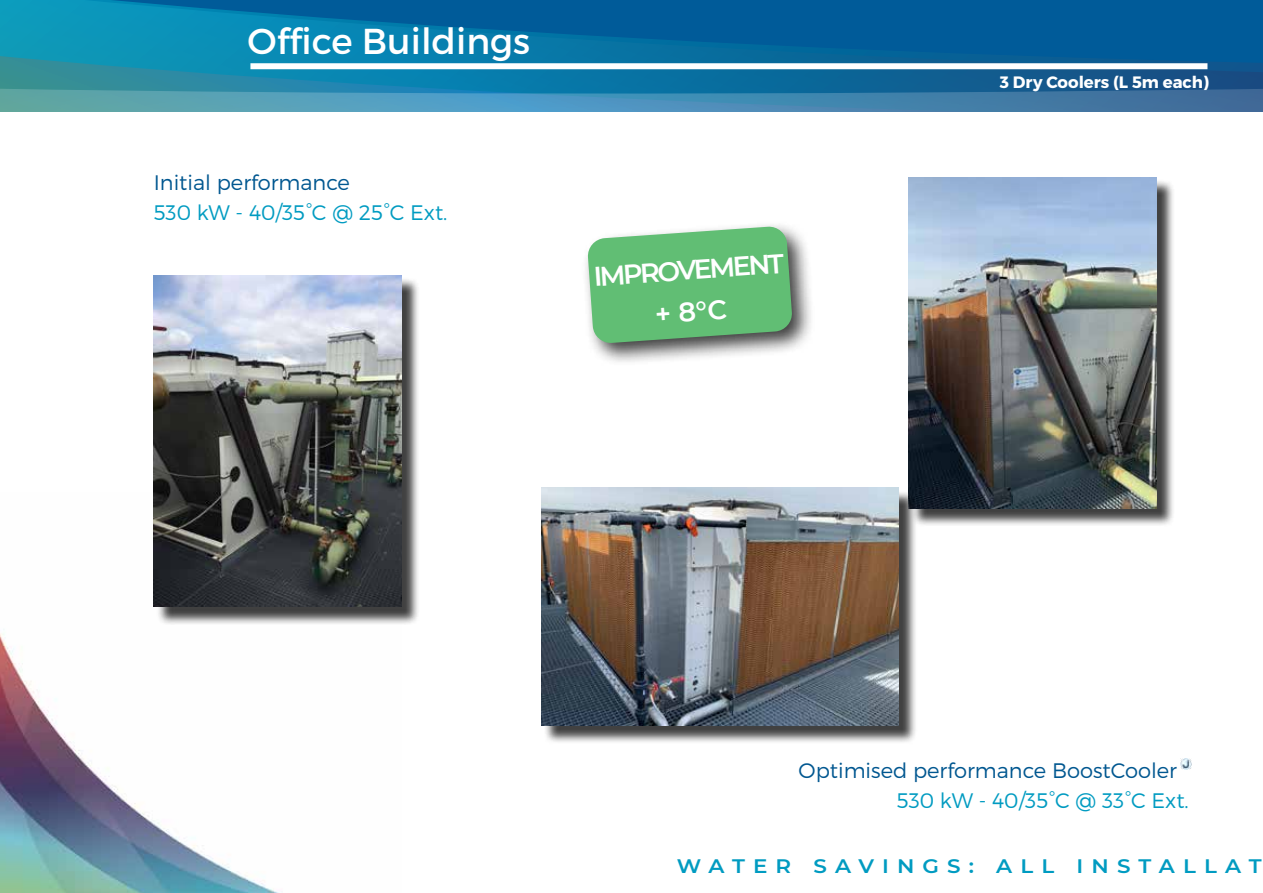
<style>
.page{position:relative;width:1263px;height:893px;background:#fff}
.page>*{position:absolute;margin:0;border:0;box-sizing:border-box;transform-origin:0 0}
.t1{font:36px "Montserrat";color:#fff}
.t2{font:600 27px/42px "Montserrat";color:#fff;text-align:center}
.t3{font:300 21px "Montserrat";color:#005790}
.t4{font:300 21px "Montserrat";color:#009bc1}
.t5{font:600 19.5px "Montserrat";letter-spacing:.38em;color:#009bc1;scale:1.1 1}
.t6{font:700 16.5px "Montserrat";color:#fff}
</style>
<div class="page">
<div style="left:911px;top:179px;width:264px;height:348px;background:#000;opacity:.75"></div>
<img style="left:909px;top:177px;width:247px;height:332px">
<div style="left:156px;top:278px;width:264px;height:347px;background:#000;opacity:.75"></div>
<img style="left:154px;top:275px;width:247px;height:218px">
<img style="left:0;top:493px;width:401px;height:400px">
<div style="left:581px;top:220px;width:234px;height:146px;background:#000;opacity:.75"></div>
<svg style="left:587px;top:226px;width:205px;height:118px;background:#6dbd7d"></svg>
<svg style="left:0;top:0;width:1263px;height:48px;background:#026ba2"></svg>
<svg style="left:0;top:48px;width:1263px;height:64px;background:#257da5"></svg>
<div style="left:544px;top:490px;width:373px;height:254px;background:#000;opacity:.75"></div>
<img style="left:541px;top:488px;width:357px;height:237px">
<div style="left:250px;top:63px;width:957px;height:6px;background:#fff"></div>
<svg style="left:1180px;top:758px;width:11px;height:11px"></svg>
<h1 class="t1" style="left:248px;top:19px;width:284px">Office Buildings</h1>
<p class="t3" style="left:154px;top:170px;width:198px">Initial performance</p>
<p class="t4" style="left:154px;top:200px;width:295px">530 kW - 40/35°C @ 25°C Ext.</p>
<p class="t2" style="left:592px;top:254px;width:192px;rotate:-4deg">IMPROVEMENT + 8°C</p>
<p class="t6" style="left:1000px;top:72px;width:211px">3 Dry Coolers (L 5m each)</p>
<p class="t3" style="left:799px;top:758px;width:380px">Optimised performance BoostCooler</p>
<p class="t4" style="left:897px;top:788px;width:293px">530 kW - 40/35°C @ 33°C Ext.</p>
<p class="t5" style="left:677px;top:853px;width:533px">WATER SAVINGS: ALL INSTALLAT</p>
</div>
